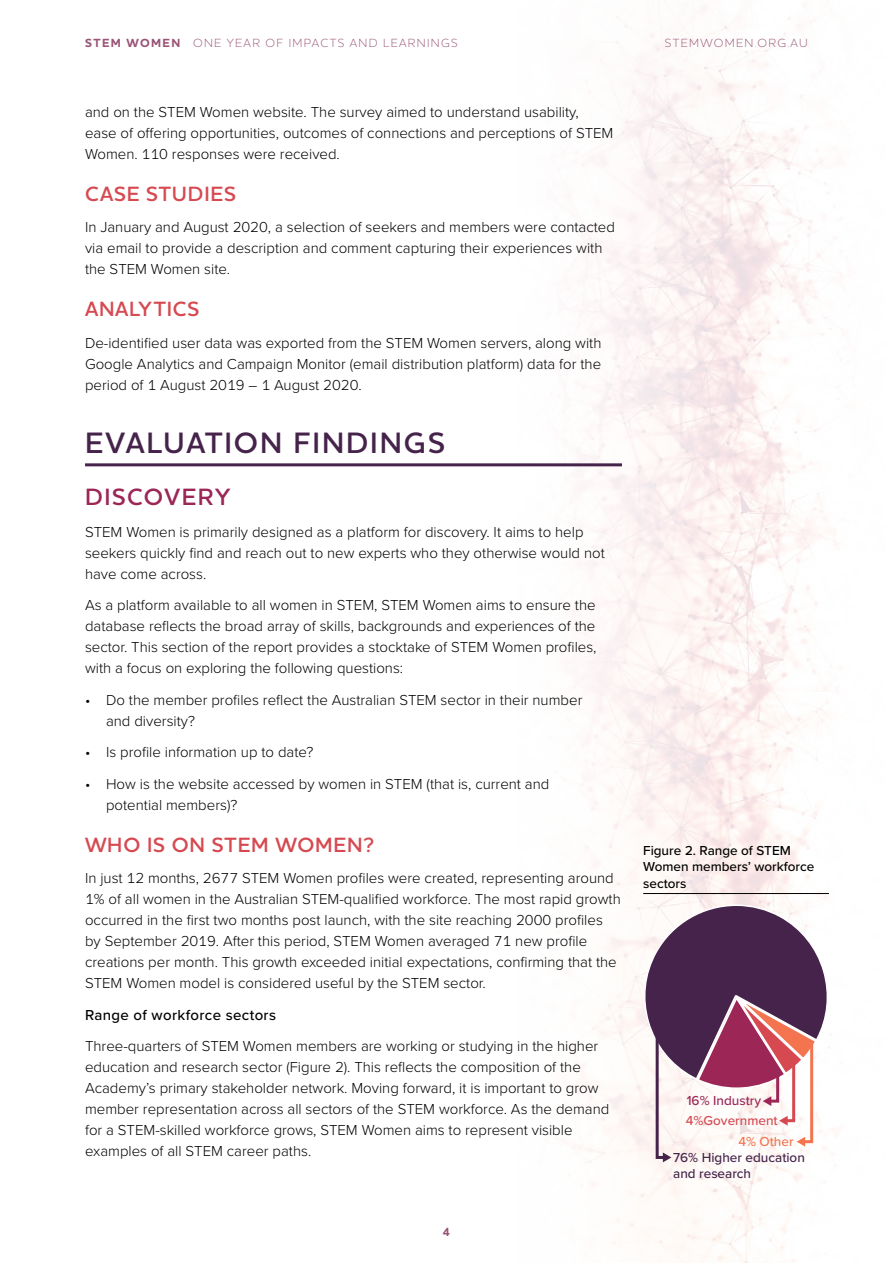
<style>
.page{position:relative;width:893px;height:1263px;background:#fff}
.page>*{position:absolute;margin:0;border:0;box-sizing:border-box;transform-origin:0 0}
.t1{font:600 30px "Houschka Pro";letter-spacing:.065em;color:#45234a}
.t2{font:600 24px "Houschka Pro";letter-spacing:.065em;color:#9c2656}
.t3{font:600 21px "Houschka Pro";letter-spacing:.04em;color:#d64951}
.t4{font:300 15px/21px "Proxima Nova";color:#000}
.t5{font:500 15px "Proxima Nova";letter-spacing:.025em;color:#000}
.t6{font:500 13.5px/16.5px "Proxima Nova";color:#000}
.t7{font:500 13.5px/16.5px "Proxima Nova";color:#45234a}
.t8{font:500 13.5px "Proxima Nova";color:#d64951}
.t9{font:500 13.5px "Proxima Nova";color:#9c2656}
.t10{font:500 13.5px "Proxima Nova";color:#f3744f}
.t11{font:300 12px "Houschka Pro";letter-spacing:.115em;color:#995476}
.t12{font:700 12px "Houschka Pro";color:#995476}
.s1{font-weight:700}
</style>
<div class="page">
<img style="left:85px;top:5px;width:748px;height:1258px">
<hr style="left:85px;top:463px;width:537px;height:3px;background:#45234a">
<hr style="left:643px;top:893px;width:186px;height:1px;background:#000">
<svg style="left:643px;top:904px;width:186px;height:258px"></svg>
<p class="t11" style="left:85px;top:35px;width:374px"><span class="s1">STEM WOMEN</span> ONE YEAR OF IMPACTS AND LEARNINGS</p>
<p class="t11" style="left:665px;top:35px;width:144px">STEMWOMEN.ORG.AU</p>
<p class="t4" style="left:85px;top:100px;width:530px">and on the STEM Women website. The survey aimed to understand usability, ease of offering opportunities, outcomes of connections and perceptions of STEM<br>Women. 110 responses were received.</p>
<h3 class="t3" style="left:85px;top:180px;width:152px">CASE STUDIES</h3>
<p class="t4" style="left:85px;top:216px;width:531px">In January and August 2020, a selection of seekers and members were contacted via email to provide a description and comment capturing their experiences with the STEM Women site.</p>
<h3 class="t3" style="left:85px;top:296px;width:116px">ANALYTICS</h3>
<p class="t4" style="left:85px;top:331px;width:518px;text-align:justify">De-identified user data was exported from the STEM Women servers, along with Google Analytics and Campaign Monitor (email distribution platform) data for the period of 1 August 2019 – 1 August 2020.</p>
<h1 class="t1" style="left:85px;top:423px;width:361px">EVALUATION FINDINGS</h1>
<h2 class="t2" style="left:85px;top:482px;width:147px">DISCOVERY</h2>
<p class="t4" style="left:85px;top:520px;width:521px">STEM Women is primarily designed as a platform for discovery. It aims to help seekers quickly find and reach out to new experts who they otherwise would not have come across.</p>
<p class="t4" style="left:85px;top:594px;width:513px;text-align:justify">As a platform available to all women in STEM, STEM Women aims to ensure the database reflects the broad array of skills, backgrounds and experiences of the sector. This section of the report provides a stocktake of STEM Women profiles, with a focus on exploring the following questions:</p>
<p class="t4" style="left:106px;top:688px;width:478px;text-indent:-21px">• Do the member profiles reflect the Australian STEM sector in their number and diversity?</p>
<p class="t4" style="left:85px;top:741px;width:230px">• Is profile information up to date?</p>
<p class="t4" style="left:106px;top:772px;width:445px;text-indent:-21px">• How is the website accessed by women in STEM (that is, current and potential members)?</p>
<h3 class="t3" style="left:85px;top:831px;width:290px">WHO IS ON STEM WOMEN?</h3>
<p class="t4" style="left:85px;top:867px;width:537px">In just 12 months, 2677 STEM Women profiles were created, representing around 1% of all women in the Australian STEM-qualified workforce. The most rapid growth occurred in the first two months post launch, with the site reaching 2000 profiles by September 2019. After this period, STEM Women averaged 71 new profile creations per month. This growth exceeded initial expectations, confirming that the STEM Women model is considered useful by the STEM sector.</p>
<p class="t5" style="left:85px;top:1004px;width:193px">Range of workforce sectors</p>
<p class="t4" style="left:85px;top:1035px;width:526px">Three-quarters of STEM Women members are working or studying in the higher education and research sector (Figure 2). This reflects the composition of the Academy’s primary stakeholder network. Moving forward, it is important to grow member representation across all sectors of the STEM workforce. As the demand for a STEM-skilled workforce grows, STEM Women aims to represent visible examples of all STEM career paths.</p>
<p class="t12" style="left:443px;top:1224px;width:9px">4</p>
<p class="t6" style="left:643px;top:842px;width:173px">Figure 2. Range of STEM<br>Women members’ workforce sectors</p>
<p class="t9" style="left:687px;top:1090px;width:76px">16% Industry</p>
<p class="t8" style="left:686px;top:1110px;width:93px">4%Government</p>
<p class="t10" style="left:738px;top:1131px;width:57px">4% Other</p>
<p class="t7" style="left:673px;top:1149px;width:133px">76% Higher education and research</p>
</div>
